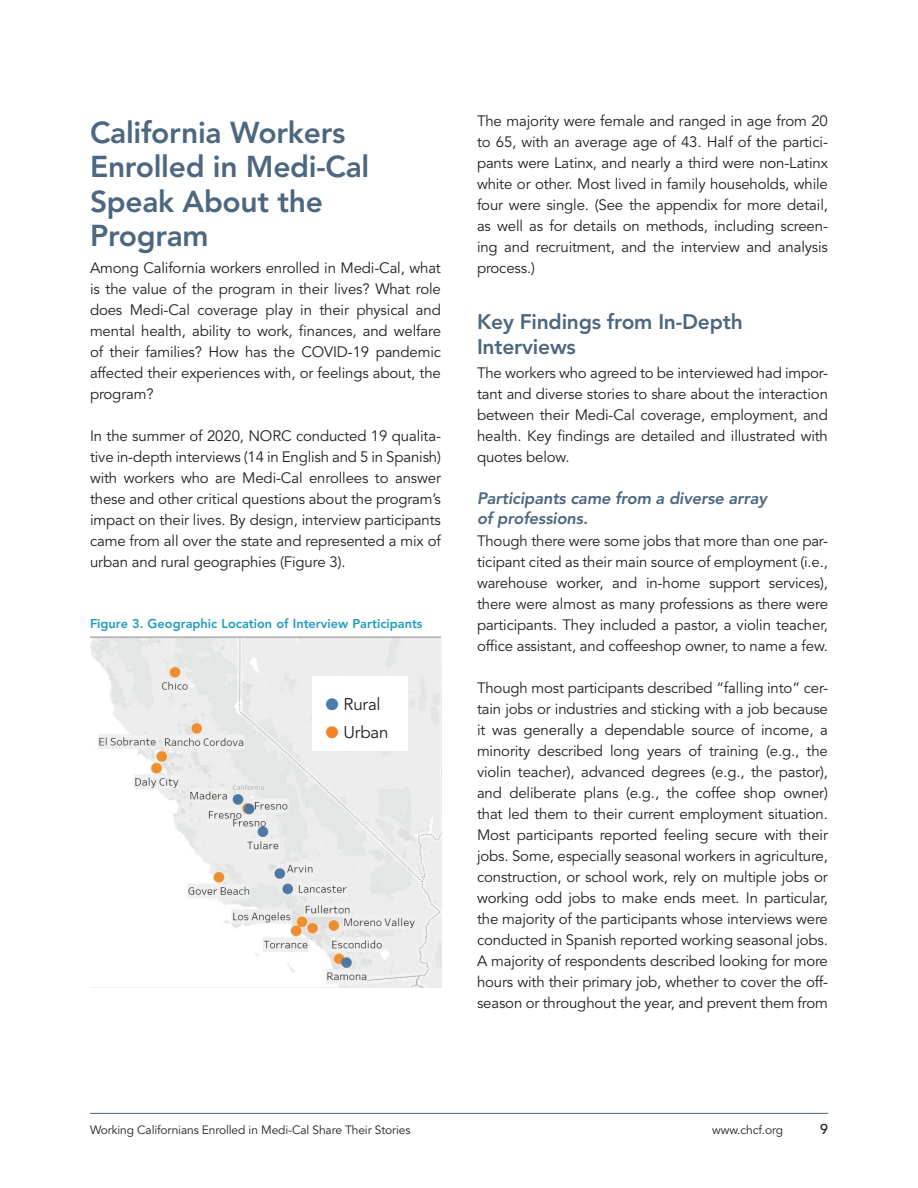
<style>
.page{position:relative;width:918px;height:1188px;background:#fff}
.page>*{position:absolute;margin:0;border:0;box-sizing:border-box;transform-origin:0 0}
.head-level_1{font:800 30px/34.5px "Avenir LT Std";letter-spacing:-.01em;color:#4d6780}
.head-level_2_2_line{font:800 21px/25.5px "Avenir LT Std";letter-spacing:-.01em;color:#4d6780}
.box-text_p3{font:16.8px "Avenir LT Std";letter-spacing:-.01em;color:#231f20}
.head-level_3_2_line{font:italic 800 16.5px/19.5px "Avenir LT Std";letter-spacing:-.01em;color:#4d6780}
.body_text__BASE{font:15px/21px "Avenir LT Std";letter-spacing:-.01em;color:#231f20;text-align:justify}
.t1{font:500 14.25px "Avenir LT Std";color:#231f20}
.figure-title__with_l{font:800 12.75px "Avenir LT Std";color:#1e9cba}
.t2{font:12px "Avenir LT Std";letter-spacing:-.01em;color:#231f20}
.s1{color:#487ca7}
.s2{color:#f08427}
</style>
<div class="page">
<hr style="left:90px;top:1113px;width:738px;height:1px;background:#4d6780">
<hr style="left:90px;top:637px;width:351px;height:1px;background:#808285">
<img style="left:90px;top:638px;width:351px;height:350px">
<div style="left:312px;top:676px;width:96px;height:76px;background:#fff"></div>
<p class="head-level_1" style="left:90px;top:115px;width:281px">California Workers<br>Enrolled in Medi-Cal<br>Speak About the<br>Program</p>
<p class="body_text__BASE" style="left:90px;top:258px;width:353px">Among California workers enrolled in Medi-Cal, what is the value of the program in their lives? What role does Medi-Cal coverage play in their physical and mental health, ability to work, finances, and welfare of their families? How has the COVID-19 pandemic affected their experiences with, or feelings about, the program?</p>
<p class="body_text__BASE" style="left:90px;top:426px;width:353px">In the summer of 2020, NORC conducted 19 qualita&shy;tive in-depth interviews (14 in English and 5 in Spanish) with workers who are Medi-Cal enrollees to answer these and other critical questions about the program’s impact on their lives. By design, interview participants came from all over the state and represented a mix of urban and rural geographies (Figure 3).</p>
<p class="figure-title__with_l" style="left:90px;top:616px;width:334px">Figure 3. Geographic Location of Interview Participants</p>
<p class="box-text_p3" style="left:325px;top:694px;width:57px"><span class="s1">•</span> Rural</p>
<p class="box-text_p3" style="left:325px;top:723px;width:65px"><span class="s2">•</span> Urban</p>
<p class="body_text__BASE" style="left:477px;top:111px;width:353px">The majority were female and ranged in age from 20 to 65, with an average age of 43. Half of the partici&shy;pants were Latinx, and nearly a third were non-Latinx white or other. Most lived in family households, while four were single. (See the appendix for more detail, as well as for details on methods, including screen&shy;ing and recruitment, and the interview and analysis process.)</p>
<p class="head-level_2_2_line" style="left:477px;top:309px;width:267px">Key Findings from In-Depth<br>Interviews</p>
<p class="body_text__BASE" style="left:477px;top:363px;width:353px">The workers who agreed to be interviewed had impor&shy;tant and diverse stories to share about the interaction between their Medi-Cal coverage, employment, and health. Key findings are detailed and illustrated with quotes below.</p>
<p class="head-level_3_2_line" style="left:477px;top:489px;width:292px">Participants came from a diverse array of professions.</p>
<p class="body_text__BASE" style="left:477px;top:531px;width:353px">Though there were some jobs that more than one par&shy;ticipant cited as their main source of employment (i.e., warehouse worker, and in-home support services), there were almost as many professions as there were participants. They included a pastor, a violin teacher, office assistant, and coffeeshop owner, to name a few.</p>
<p class="body_text__BASE" style="left:477px;top:678px;width:353px">Though most participants described “falling into” cer&shy;tain jobs or industries and sticking with a job because it was generally a dependable source of income, a minority described long years of training (e.g., the violin teacher), advanced degrees (e.g., the pastor), and deliberate plans (e.g., the coffee shop owner) that led them to their current employment situation.<br>Most participants reported feeling secure with their jobs. Some, especially seasonal workers in agriculture, construction, or school work, rely on multiple jobs or working odd jobs to make ends meet. In particular, the majority of the participants whose interviews were conducted in Spanish reported working seasonal jobs.<br>A majority of respondents described looking for more hours with their primary job, whether to cover the off&shy;season or throughout the year, and prevent them from</p>
<p class="t2" style="left:90px;top:1123px;width:322px">Working Californians Enrolled in Medi-Cal Share Their Stories</p>
<p class="t2" style="left:712px;top:1123px;width:72px">www.chcf.org</p>
<p class="t1" style="left:820px;top:1121px;width:9px">9</p>
</div>
